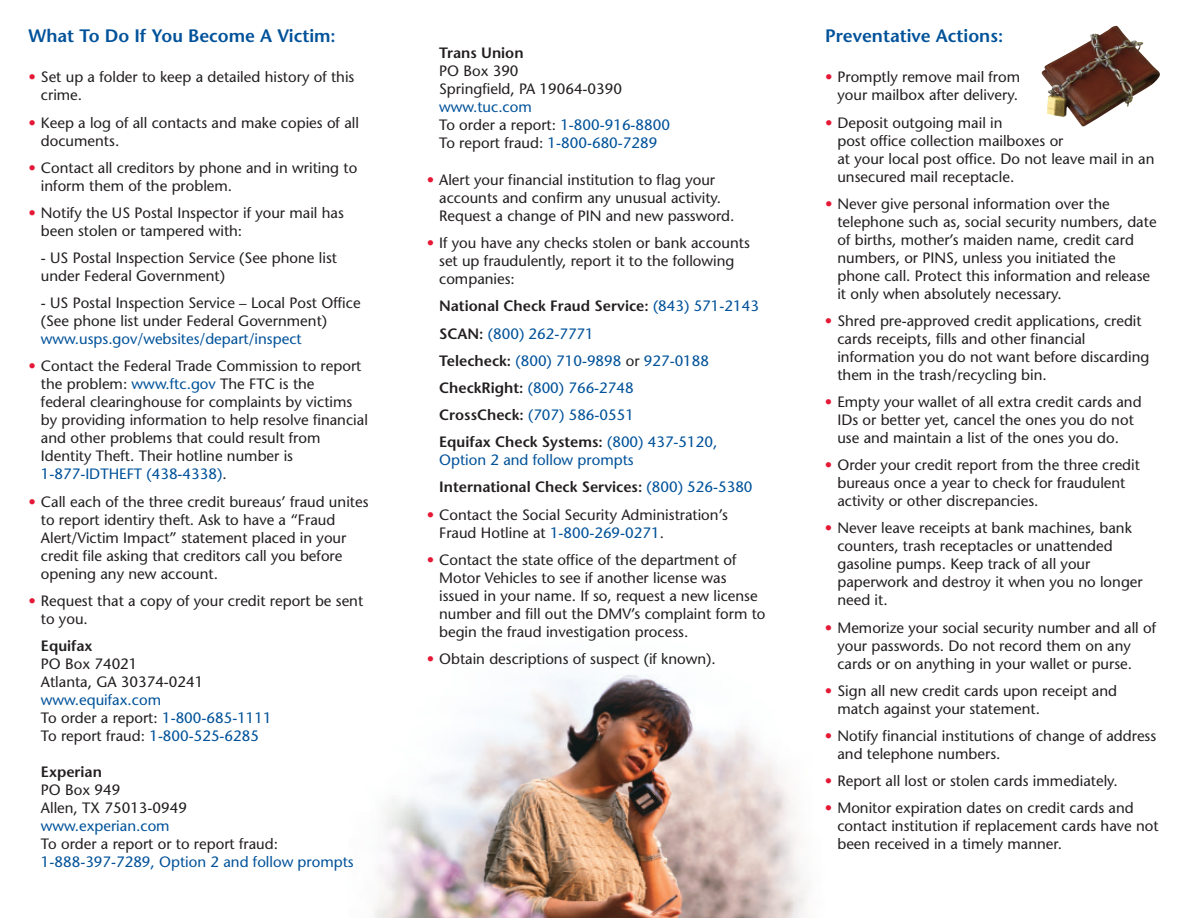
<style>
.page{position:relative;width:1188px;height:918px;background:#fff}
.page>*{position:absolute;margin:0;border:0;box-sizing:border-box;transform-origin:0 0}
.t1{font:600 18px "Stone Sans";color:#01529a}
.t2{font:15px/18px "Stone Sans";color:#231f20}
.t3{font:15px/27.2px "Stone Sans";color:#01529a}
.t4{font:600 15px "Stone Sans";color:#231f20}
.s1{color:#e51836}
.s2{color:#01529a}
.s3{color:#231f20}
.s4{font-weight:600;color:#231f20}
</style>
<div class="page">
<img style="left:374px;top:675px;width:432px;height:243px">
<img style="left:1042px;top:26px;width:118px;height:101px">
<p class="t1" style="left:28px;top:28px;width:309px">What To Do If You Become A Victim:</p>
<p class="t2" style="left:41px;top:70px;width:315px;text-indent:-12px"><span class="s1">•</span> Set up a folder to keep a detailed history of this crime.</p>
<p class="t2" style="left:41px;top:115px;width:320px;text-indent:-12px"><span class="s1">•</span> Keep a log of all contacts and make copies of all documents.</p>
<p class="t2" style="left:41px;top:160px;width:318px;text-indent:-12px"><span class="s1">•</span> Contact all creditors by phone and in writing to inform them of the problem.</p>
<p class="t2" style="left:41px;top:205px;width:305px;text-indent:-12px"><span class="s1">•</span> Notify the US Postal Inspector if your mail has been stolen or tampered with:</p>
<p class="t2" style="left:41px;top:250px;width:298px">- US Postal Inspection Service (See phone list under Federal Government)</p>
<p class="t2" style="left:41px;top:296px;width:321px">- US Postal Inspection Service – Local Post Office (See phone list under Federal Government)</p>
<p class="t3" style="left:41px;top:327px;width:262px">www.usps.gov/websites/depart/inspect</p>
<p class="t2" style="left:41px;top:359px;width:328px;text-indent:-12px"><span class="s1">•</span> Contact the Federal Trade Commission to report the problem: <span class="s2">www.ftc.gov</span> The FTC is the<br>federal clearinghouse for complaints by victims by providing information to help resolve financial and other problems that could result from Identity Theft. Their hotline number is <span class="s2">1-877-IDTHEFT (438-4338)</span>.</p>
<p class="t2" style="left:41px;top:494px;width:329px;text-indent:-12px"><span class="s1">•</span> Call each of the three credit bureaus’ fraud unites to report identiry theft. Ask to have a “Fraud Alert/Victim Impact” statement placed in your credit file asking that creditors call you before opening any new account.</p>
<p class="t2" style="left:41px;top:593px;width:324px;text-indent:-12px"><span class="s1">•</span> Request that a copy of your credit report be sent to you.</p>
<p class="t4" style="left:41px;top:640px;width:53px">Equifax</p>
<p class="t2" style="left:41px;top:656px;width:164px">PO Box 74021<br>Atlanta, GA 30374-0241</p>
<p class="t3" style="left:41px;top:692px;width:232px;line-height:18px">www.equifax.com<br><span class="s3">To order a report:</span> 1-800-685-1111<br><span class="s3">To report fraud:</span> 1-800-525-6285</p>
<p class="t4" style="left:41px;top:766px;width:63px">Experian</p>
<p class="t2" style="left:41px;top:782px;width:148px">PO Box 949<br>Allen, TX 75013-0949</p>
<p class="t3" style="left:41px;top:814px;width:130px">www.experian.com</p>
<p class="t2" style="left:41px;top:836px;width:239px">To order a report or to report fraud:</p>
<p class="t3" style="left:41px;top:850px;width:314px">1-888-397-7289, Option 2 and follow prompts</p>
<p class="t4" style="left:439px;top:46px;width:86px">Trans Union</p>
<p class="t2" style="left:439px;top:63px;width:184px">PO Box 390<br>Springfield, PA 19064-0390</p>
<p class="t3" style="left:439px;top:99px;width:232px;line-height:18px">www.tuc.com<br><span class="s3">To order a report:</span> 1-800-916-8800<br><span class="s3">To report fraud:</span> 1-800-680-7289</p>
<p class="t2" style="left:439px;top:172px;width:297px;text-indent:-12px"><span class="s1">•</span> Alert your financial institution to flag your accounts and confirm any unusual activity.<br>Request a change of PIN and new password.</p>
<p class="t2" style="left:439px;top:236px;width:312px;text-indent:-12px"><span class="s1">•</span> If you have any checks stolen or bank accounts set up fraudulently, report it to the following companies:</p>
<p class="t3" style="left:439px;top:294px;width:321px"><span class="s4">National Check Fraud Service:</span> (843) 571-2143<br><span class="s4">SCAN:</span> (800) 262-7771<br><span class="s4">Telecheck:</span> (800) 710-9898 <span class="s3">or</span> 927-0188<br><span class="s4">CheckRight:</span> (800) 766-2748<br><span class="s4">CrossCheck:</span> (707) 586-0551<br><span class="s4">Equifax Check Systems:</span> (800) 437-5120,</p>
<p class="t3" style="left:439px;top:448px;width:315px">Option 2 and follow prompts<br><span class="s4">International Check Services:</span> (800) 526-5380</p>
<p class="t2" style="left:439px;top:507px;width:290px;text-indent:-12px"><span class="s1">•</span> Contact the Social Security Administration’s<br>Fraud Hotline at <span class="s2">1-800-269-0271</span>.</p>
<p class="t2" style="left:439px;top:552px;width:328px;text-indent:-12px"><span class="s1">•</span> Contact the state office of the department of Motor Vehicles to see if another license was issued in your name. If so, request a new license number and fill out the DMV’s complaint form to begin the fraud investigation process.</p>
<p class="t2" style="left:427px;top:651px;width:291px"><span class="s1">•</span> Obtain descriptions of suspect (if known).</p>
<p class="t1" style="left:825px;top:28px;width:180px">Preventative Actions:</p>
<p class="t2" style="left:825px;top:70px;width:197px;text-align:right"><span class="s1">•</span> Promptly remove mail from your mailbox after delivery.</p>
<p class="t2" style="left:837px;top:115px;width:319px;text-indent:-12px"><span class="s1">•</span> Deposit outgoing mail in<br>post office collection mailboxes or<br>at your local post office. Do not leave mail in an unsecured mail receptacle.</p>
<p class="t2" style="left:837px;top:196px;width:321px;text-indent:-12px"><span class="s1">•</span> Never give personal information over the telephone such as, social security numbers, date of births, mother’s maiden name, credit card numbers, or PINS, unless you initiated the phone call. Protect this information and release it only when absolutely necessary.</p>
<p class="t2" style="left:837px;top:313px;width:314px;text-indent:-12px"><span class="s1">•</span> Shred pre-approved credit applications, credit cards receipts, fills and other financial information you do not want before discarding them in the trash/recycling bin.</p>
<p class="t2" style="left:837px;top:394px;width:306px;text-indent:-12px"><span class="s1">•</span> Empty your wallet of all extra credit cards and<br>IDs or better yet, cancel the ones you do not use and maintain a list of the ones you do.</p>
<p class="t2" style="left:837px;top:458px;width:304px;text-indent:-12px"><span class="s1">•</span> Order your credit report from the three credit bureaus once a year to check for fraudulent activity or other discrepancies.</p>
<p class="t2" style="left:837px;top:521px;width:307px;text-indent:-12px"><span class="s1">•</span> Never leave receipts at bank machines, bank counters, trash receptacles or unattended gasoline pumps. Keep track of all your paperwork and destroy it when you no longer need it.</p>
<p class="t2" style="left:837px;top:620px;width:320px;text-indent:-12px"><span class="s1">•</span> Memorize your social security number and all of your passwords. Do not record them on any cards or on anything in your wallet or purse.</p>
<p class="t2" style="left:837px;top:683px;width:281px;text-indent:-12px"><span class="s1">•</span> Sign all new credit cards upon receipt and match against your statement.</p>
<p class="t2" style="left:837px;top:728px;width:320px;text-indent:-12px"><span class="s1">•</span> Notify financial institutions of change of address and telephone numbers.</p>
<p class="t2" style="left:825px;top:774px;width:294px"><span class="s1">•</span> Report all lost or stolen cards immediately.</p>
<p class="t2" style="left:837px;top:801px;width:323px;text-indent:-12px"><span class="s1">•</span> Monitor expiration dates on credit cards and contact institution if replacement cards have not been received in a timely manner.</p>
</div>
